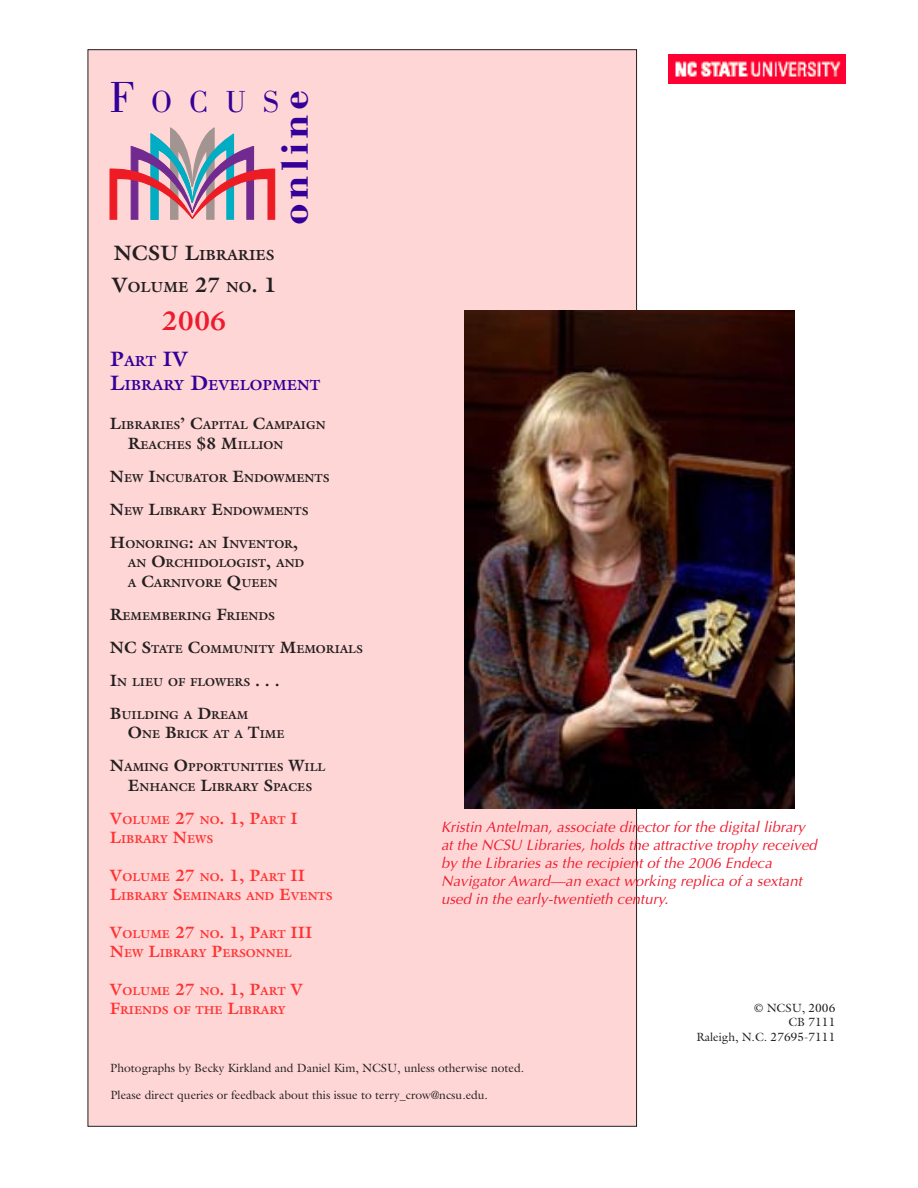
<style>
.page{position:relative;width:918px;height:1188px;background:#fff}
.page>*{position:absolute;margin:0;border:0;box-sizing:border-box;transform-origin:0 0}
.t1{font:600 39px "Euro Bod T";letter-spacing:.1em;color:#309}
.t2{font:31.5px "Bodoni";color:#309}
.t3{font:700 27px "Galliard";color:#ed1b2d}
.t4{font:700 21px "Galliard";color:#309}
.t5{font:700 16.5px "Galliard";color:#f33}
.t6{font:italic 15px/18px "Optima";color:#ed1b2d}
.t7{font:700 14.7px/31.5px "Galliard";color:#231f20}
.t8{font:700 14.7px "Galliard";color:#309}
.t9{font:12px/14.4px "Galliard";color:#231f20;text-align:right}
.t10{font:700 11.55px/19.5px "Galliard";color:#231f20}
.t11{font:700 11.55px/19.5px "Galliard";color:#f33}
.s1{font-size:45px}
.s2{font-size:21px}
.s3{font-size:14.7px}
.s4{font-size:16.5px}
.s5{font-size:11.55px}
</style>
<div class="page">
<div style="left:88px;top:50px;width:549px;height:1076px;background:#ffd6d6"></div>
<img style="left:464px;top:310px;width:331px;height:499px">
<img style="left:669px;top:54px;width:177px;height:30px">
<svg style="left:110px;top:127px;width:165px;height:93px"></svg>
<h2 class="t2" style="left:109px;top:84px;width:171px"><span class="s1">F</span>OCUS</h2>
<h1 class="t1" style="left:272px;top:225px;width:136px;rotate:-90deg">online</h1>
<p class="t7" style="left:112px;top:239px;width:166px"><span class="s2">NCSU L</span>IBRARIES<br><span class="s2">V</span>OLUME <span class="s2">27</span> NO<span class="s2">. 1</span></p>
<h3 class="t3" style="left:162px;top:303px;width:66px">2006</h3>
<h3 class="t4" style="left:110px;top:345px;width:67px">P<span class="s3">ART</span> IV</h3>
<p class="t8" style="left:110px;top:375px;width:212px"><span class="s2">L</span>IBRARY <span class="s2">D</span>EVELOPMENT</p>
<p class="t10" style="left:128px;top:415px;width:199px;text-indent:-18px"><span class="s4">L</span>IBRARIES<span class="s4">’ C</span>APITAL <span class="s4">C</span>AMPAIGN<br><span class="s4">R</span>EACHES <span class="s4">$8 M</span>ILLION</p>
<p class="t10" style="left:110px;top:468px;width:221px"><span class="s4">N</span>EW <span class="s4">I</span>NCUBATOR <span class="s4">E</span>NDOWMENTS</p>
<p class="t10" style="left:110px;top:501px;width:200px"><span class="s4">N</span>EW <span class="s4">L</span>IBRARY <span class="s4">E</span>NDOWMENTS</p>
<p class="t10" style="left:128px;top:534px;width:178px;text-indent:-18px"><span class="s4">H</span>ONORING<span class="s4">:</span> AN <span class="s4">I</span>NVENTOR<span class="s4">,<br></span>AN <span class="s4">O</span>RCHIDOLOGIST<span class="s4">,</span> AND<br>A <span class="s4">C</span>ARNIVORE <span class="s4">Q</span>UEEN</p>
<p class="t10" style="left:110px;top:606px;width:166px"><span class="s4">R</span>EMEMBERING <span class="s4">F</span>RIENDS</p>
<p class="t10" style="left:110px;top:639px;width:254px"><span class="s4">NC S</span>TATE <span class="s4">C</span>OMMUNITY <span class="s4">M</span>EMORIALS</p>
<p class="t10" style="left:110px;top:672px;width:171px"><span class="s4">I</span>N LIEU OF FLOWERS <span class="s4">. . .</span></p>
<p class="t10" style="left:128px;top:705px;width:158px;text-indent:-18px"><span class="s4">B</span>UILDING A <span class="s4">D</span>REAM<br><span class="s4">O</span>NE <span class="s4">B</span>RICK AT A <span class="s4">T</span>IME</p>
<p class="t10" style="left:128px;top:757px;width:191px;text-indent:-18px"><span class="s4">N</span>AMING <span class="s4">O</span>PPORTUNITIES <span class="s4">W</span>ILL<br><span class="s4">E</span>NHANCE <span class="s4">L</span>IBRARY <span class="s4">S</span>PACES</p>
<p class="t11" style="left:110px;top:810px;width:189px"><span class="s4">V</span>OLUME <span class="s4">27</span> NO<span class="s4">. 1, P</span>ART <span class="s4">I<br>L</span>IBRARY <span class="s4">N</span>EWS</p>
<p class="t11" style="left:110px;top:867px;width:224px"><span class="s4">V</span>OLUME <span class="s4">27</span> NO<span class="s4">. 1, P</span>ART <span class="s4">II<br>L</span>IBRARY <span class="s4">S</span>EMINARS AND <span class="s4">E</span>VENTS</p>
<h3 class="t5" style="left:110px;top:921px;width:189px">V<span class="s5">OLUME</span> 27 <span class="s5">NO</span>. 1, P<span class="s5">ART</span> III</h3>
<p class="t11" style="left:110px;top:943px;width:183px"><span class="s4">N</span>EW <span class="s4">L</span>IBRARY <span class="s4">P</span>ERSONNEL</p>
<p class="t11" style="left:110px;top:981px;width:195px"><span class="s4">V</span>OLUME <span class="s4">27</span> NO<span class="s4">. 1, P</span>ART <span class="s4">V<br>F</span>RIENDS OF THE <span class="s4">L</span>IBRARY</p>
<p class="t6" style="left:441px;top:818px;width:377px">Kristin Antelman, associate director for the digital library at the NCSU Libraries, holds the attractive trophy received by the Libraries as the recipient of the 2006 Endeca Navigator Award—an exact working replica of a sextant used in the early-twentieth century.</p>
<p class="t9" style="left:696px;top:1000px;width:140px">© NCSU, 2006<br>CB 7111<br>Raleigh, N.C. 27695-7111</p>
<p class="t9" style="left:110px;top:1060px;width:415px">Photographs by Becky Kirkland and Daniel Kim, NCSU, unless otherwise noted.</p>
<p class="t9" style="left:110px;top:1087px;width:379px">Please direct queries or feedback about this issue to terry_crow@ncsu.edu.</p>
</div>
